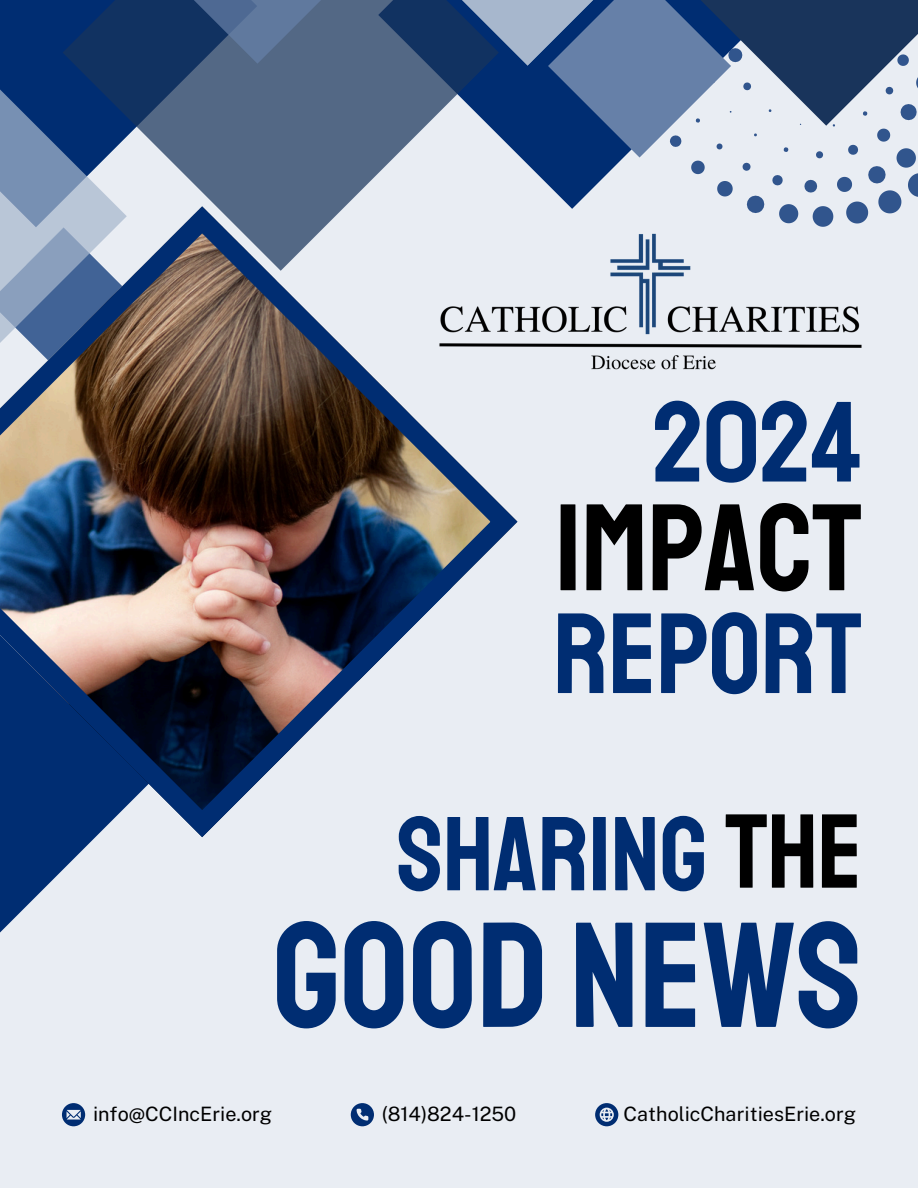
<style>
.page{position:relative;width:918px;height:1188px;background:#e9edf3}
.page>*{position:absolute;margin:0;border:0;box-sizing:border-box;transform-origin:0 0}
.t1{font:149.85px "Staatliches";color:#002d72}
.t2{font:123.3px "Staatliches";color:#000}
.t3{font:114.45px "Staatliches";color:#002d72}
.t4{font:114.3px "Staatliches";color:#002d72}
.t5{font:105.3px "Staatliches";color:#002d72}
.t6{font:105.3px "Staatliches";color:#000}
.t7{font:19.8px "Public Sans";color:#000}
</style>
<div class="page">
<svg style="left:0;top:837px;width:203px;height:96px"></svg>
<div style="left:0;top:0;width:63px;height:70px;background:#002d72"></div>
<svg style="left:0;top:70px;width:63px;height:136px;background:#4b6b9b"></svg>
<svg style="left:63px;top:0;width:376px;height:206px;fill:#536885"></svg>
<svg style="left:147px;top:0;width:221px;height:64px;background:#415b80"></svg>
<img style="left:0;top:206px;width:518px;height:631px">
<svg style="left:439px;top:0;width:479px;height:226px"></svg>
<img style="left:439px;top:226px;width:423px;height:172px">
<svg style="left:595px;top:1103px;width:23px;height:23px"></svg>
<svg style="left:351px;top:1103px;width:23px;height:23px"></svg>
<svg style="left:62px;top:1103px;width:23px;height:23px"></svg>
<p class="t4" style="left:653px;top:373px;width:210px">2024</p>
<p class="t2" style="left:556px;top:473px;width:308px">IMPACT</p>
<p class="t3" style="left:553px;top:584px;width:310px">REPORT</p>
<h1 class="t6" style="left:726px;top:788px;width:138px">THE</h1>
<h3 class="t5" style="left:397px;top:790px;width:311px">SHARING</h3>
<h3 class="t1" style="left:273px;top:885px;width:591px">GOOD NEWS</h3>
<h2 class="t7" style="left:93px;top:1102px;width:181px">info@CCIncErie.org</h2>
<h2 class="t7" style="left:382px;top:1102px;width:136px">(814)824-1250</h2>
<h2 class="t7" style="left:623px;top:1102px;width:234px">CatholicCharitiesErie.org</h2>
</div>
